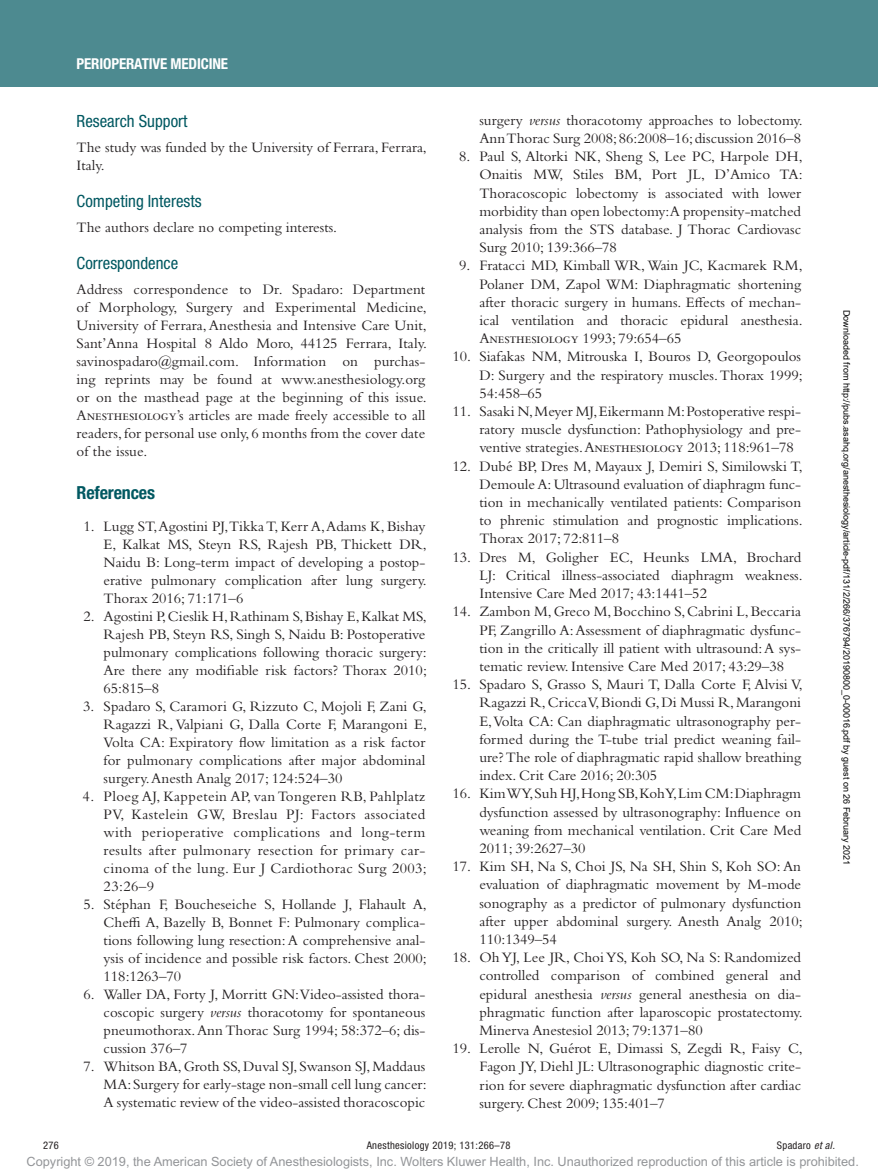
<style>
.page{position:relative;width:878px;height:1175px;background:#fff}
.page>*{position:absolute;margin:0;border:0;box-sizing:border-box;transform-origin:0 0}
.t1{font:700 condensed 18px "Helvetica Neue LT Std";color:#005861}
.t2{font:condensed 16.8px "Helvetica Neue LT Std";color:#005861}
.t3{font:15px/18.1px "Bembo Std";color:#231f20;text-align:justify}
.t4{font:700 condensed 15px "Helvetica Neue LT Std";letter-spacing:-.01em;color:#fff}
.t5{font:12.75px "Arial MT Std";color:#939598}
.t6{font:condensed 10.5px "Helvetica Neue LT Std";letter-spacing:.03em;color:#231f20}
.t7{font:9px "Arial";color:#000}
.s1{font-style:italic}
</style>
<div class="page">
<div style="left:0;top:0;width:878px;height:86px;background:#4d8a90"></div>
<p class="t4" style="left:77px;top:54px;width:153px">PERIOPERATIVE MEDICINE</p>
<p class="t2" style="left:77px;top:111px;width:112px">Research Support</p>
<p class="t3" style="left:77px;top:138px;width:352px">The study was funded by the University of Ferrara, Ferrara,<br>Italy.</p>
<p class="t2" style="left:77px;top:191px;width:126px">Competing Interests</p>
<p class="t3" style="left:77px;top:218px;width:262px">The authors declare no competing interests.</p>
<p class="t2" style="left:77px;top:254px;width:103px">Correspondence</p>
<p class="t3" style="left:77px;top:280px;width:352px">Address correspondence to Dr. Spadaro: Department of Morphology, Surgery and Experimental Medicine, University of Ferrara, Anesthesia and Intensive Care Unit, Sant’Anna Hospital 8 Aldo Moro, 44125 Ferrara, Italy. savinospadaro@gmail.com. Information on purchas&shy;ing reprints may be found at www.anesthesiology.org or on the masthead page at the beginning of this issue.<br>Anesthesiology’s articles are made freely accessible to all readers, for personal use only, 6 months from the cover date of the issue.</p>
<p class="t1" style="left:77px;top:482px;width:80px">REFERENCES</p>
<p class="t3" style="left:104px;top:517px;width:325px;text-indent:-20px">1. Lugg ST, Agostini PJ,Tikka T, Kerr A, Adams K, Bishay E, Kalkat MS, Steyn RS, Rajesh PB, Thickett DR, Naidu B: Long-term impact of developing a postop&shy;erative pulmonary complication after lung surgery.<br>Thorax 2016; 71:171–6</p>
<p class="t3" style="left:104px;top:607px;width:325px;text-indent:-20px">2. Agostini P, Cieslik H, Rathinam S, Bishay E, Kalkat MS, Rajesh PB, Steyn RS, Singh S, Naidu B: Postoperative pulmonary complications following thoracic surgery:<br>Are there any modifiable risk factors? Thorax 2010; 65:815–8</p>
<p class="t3" style="left:104px;top:697px;width:325px;text-indent:-20px">3. Spadaro S, Caramori G, Rizzuto C, Mojoli F, Zani G, Ragazzi R, Valpiani G, Dalla Corte F, Marangoni E, Volta CA: Expiratory flow limitation as a risk factor for pulmonary complications after major abdominal surgery. Anesth Analg 2017; 124:524–30</p>
<p class="t3" style="left:104px;top:787px;width:325px;text-indent:-21px">4. Ploeg AJ, Kappetein AP, van Tongeren RB, Pahlplatz PV, Kastelein GW, Breslau PJ: Factors associated with perioperative complications and long-term results after pulmonary resection for primary car&shy;cinoma of the lung. Eur J Cardiothorac Surg 2003; 23:26–9</p>
<p class="t3" style="left:104px;top:895px;width:325px;text-indent:-20px">5. Stéphan F, Boucheseiche S, Hollande J, Flahault A, Cheffi A, Bazelly B, Bonnet F: Pulmonary complica&shy;tions following lung resection: A comprehensive anal&shy;ysis of incidence and possible risk factors. Chest 2000; 118:1263–70</p>
<p class="t3" style="left:104px;top:985px;width:323px;text-indent:-20px">6. Waller DA, Forty J, Morritt GN:Video-assisted thora&shy;coscopic surgery <span class="s1">versus</span> thoracotomy for spontaneous pneumothorax. Ann Thorac Surg 1994; 58:372–6; dis&shy;cussion 376–7</p>
<p class="t3" style="left:104px;top:1057px;width:325px;text-indent:-20px">7. Whitson BA, Groth SS, Duval SJ, Swanson SJ, Maddaus MA: Surgery for early-stage non-small cell lung cancer:<br>A systematic review of the video-assisted thoracoscopic</p>
<p class="t3" style="left:479px;top:111px;width:325px">surgery <span class="s1">versus</span> thoracotomy approaches to lobectomy.<br>Ann Thorac Surg 2008; 86:2008–16; discussion 2016–8</p>
<p class="t3" style="left:479px;top:147px;width:325px;text-indent:-20px">8. Paul S, Altorki NK, Sheng S, Lee PC, Harpole DH, Onaitis MW, Stiles BM, Port JL, D’Amico TA:<br>Thoracoscopic lobectomy is associated with lower morbidity than open lobectomy:A propensity-matched analysis from the STS database. J Thorac Cardiovasc Surg 2010; 139:366–78</p>
<p class="t3" style="left:479px;top:256px;width:325px;text-indent:-20px">9. Fratacci MD, Kimball WR, Wain JC, Kacmarek RM, Polaner DM, Zapol WM: Diaphragmatic shortening after thoracic surgery in humans. Effects of mechan&shy;ical ventilation and thoracic epidural anesthesia.<br>Anesthesiology 1993; 79:654–65</p>
<p class="t3" style="left:479px;top:347px;width:325px;text-indent:-27px">10. Siafakas NM, Mitrouska I, Bouros D, Georgopoulos D: Surgery and the respiratory muscles. Thorax 1999; 54:458–65</p>
<p class="t3" style="left:479px;top:402px;width:323px;text-indent:-27px">11. Sasaki N, Meyer MJ, Eikermann M: Postoperative respi&shy;ratory muscle dysfunction: Pathophysiology and pre&shy;ventive strategies. Anesthesiology 2013; 118:961–78</p>
<p class="t3" style="left:479px;top:456px;width:325px;text-indent:-27px">12. Dubé BP, Dres M, Mayaux J, Demiri S, Similowski T, Demoule A: Ultrasound evaluation of diaphragm func&shy;tion in mechanically ventilated patients: Comparison to phrenic stimulation and prognostic implications.<br>Thorax 2017; 72:811–8</p>
<p class="t3" style="left:479px;top:547px;width:325px;text-indent:-27px">13. Dres M, Goligher EC, Heunks LMA, Brochard LJ: Critical illness-associated diaphragm weakness.<br>Intensive Care Med 2017; 43:1441–52</p>
<p class="t3" style="left:479px;top:602px;width:323px;text-indent:-27px">14. Zambon M, Greco M, Bocchino S, Cabrini L, Beccaria PF, Zangrillo A: Assessment of diaphragmatic dysfunc&shy;tion in the critically ill patient with ultrasound: A sys&shy;tematic review. Intensive Care Med 2017; 43:29–38</p>
<p class="t3" style="left:479px;top:675px;width:325px;text-indent:-27px">15. Spadaro S, Grasso S, Mauri T, Dalla Corte F, Alvisi V, Ragazzi R, Cricca V, Biondi G, Di Mussi R, Marangoni E, Volta CA: Can diaphragmatic ultrasonography per&shy;formed during the T-tube trial predict weaning fail&shy;ure? The role of diaphragmatic rapid shallow breathing index. Crit Care 2016; 20:305</p>
<p class="t3" style="left:479px;top:784px;width:323px;text-indent:-27px">16. Kim WY, Suh HJ, Hong SB, Koh Y, Lim CM: Diaphragm dysfunction assessed by ultrasonography: Influence on weaning from mechanical ventilation. Crit Care Med 2011; 39:2627–30</p>
<p class="t3" style="left:479px;top:857px;width:325px;text-indent:-27px">17. Kim SH, Na S, Choi JS, Na SH, Shin S, Koh SO: An evaluation of diaphragmatic movement by M-mode sonography as a predictor of pulmonary dysfunction after upper abdominal surgery. Anesth Analg 2010; 110:1349–54</p>
<p class="t3" style="left:479px;top:948px;width:325px;text-indent:-27px">18. Oh YJ, Lee JR, Choi YS, Koh SO, Na S: Randomized controlled comparison of combined general and epidural anesthesia <span class="s1">versus</span> general anesthesia on dia&shy;phragmatic function after laparoscopic prostatectomy.<br>Minerva Anestesiol 2013; 79:1371–80</p>
<p class="t3" style="left:479px;top:1039px;width:325px;text-indent:-27px">19. Lerolle N, Guérot E, Dimassi S, Zegdi R, Faisy C, Fagon JY, Diehl JL: Ultrasonographic diagnostic crite&shy;rion for severe diaphragmatic dysfunction after cardiac surgery. Chest 2009; 135:401–7</p>
<p class="t7" style="left:850px;top:310px;width:557px;rotate:90deg">Downloaded from http://pubs.asahq.org/anesthesiology/article-pdf/131/2/266/376794/20190800_0-00016.pdf by guest on 26 February 2021</p>
<p class="t6" style="left:43px;top:1139px;width:17px">276</p>
<p class="t6" style="left:367px;top:1139px;width:145px">Anesthesiology 2019; 131:266–78</p>
<p class="t6" style="left:776px;top:1139px;width:59px">Spadaro <span class="s1">et al.</span></p>
<p class="t5" style="left:27px;top:1154px;width:833px">Copyright © 2019, the American Society of Anesthesiologists, Inc. Wolters Kluwer Health, Inc. Unauthorized reproduction of this article is prohibited.</p>
</div>
